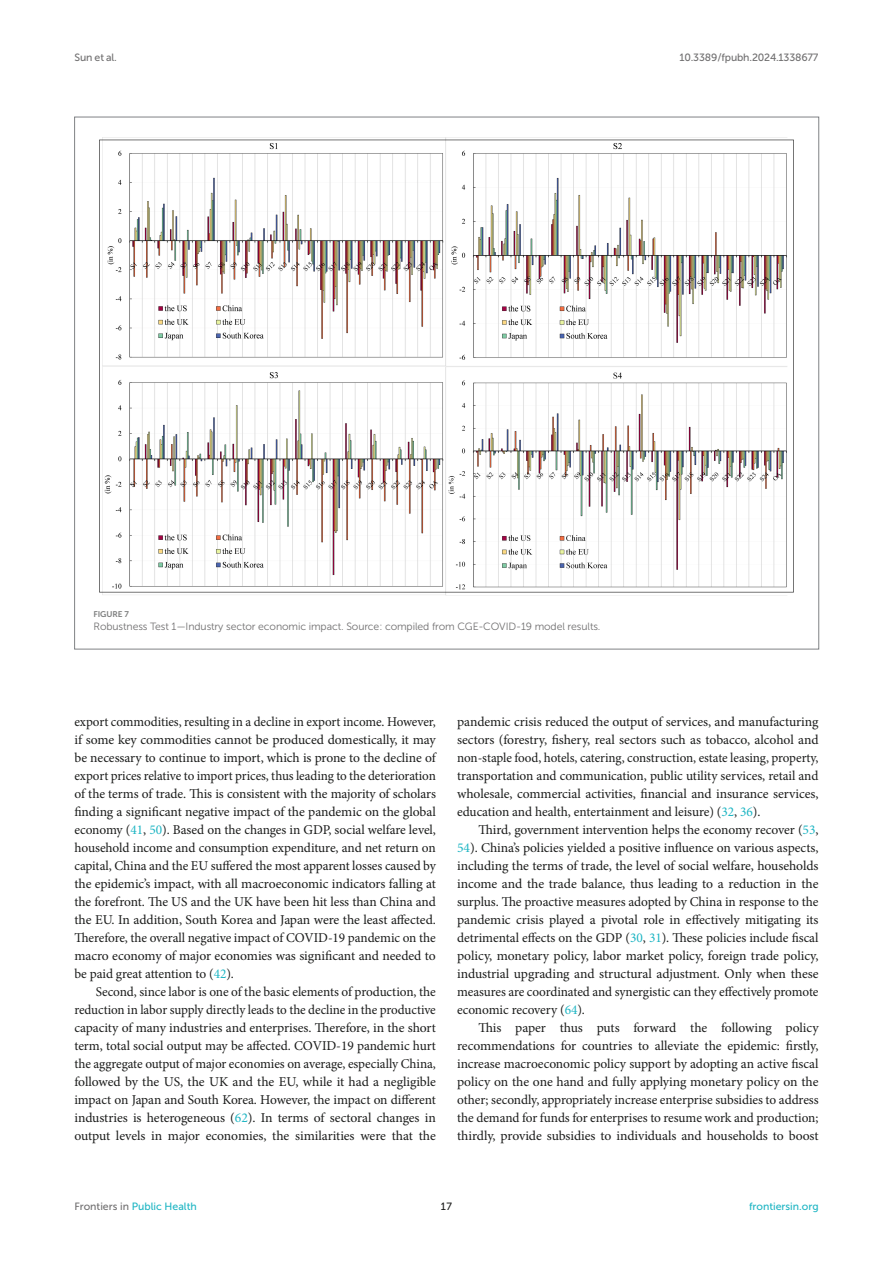
<style>
.page{position:relative;width:893px;height:1263px;background:#fff}
.page>*{position:absolute;margin:0;border:0;box-sizing:border-box;transform-origin:0 0}
.TEXT{font:13.5px/18px "Minion Pro";letter-spacing:-.005em;color:#1b1c1b;text-align:justify}
.FIG_LEG{font:10.5px "Museo Sans 300";letter-spacing:-.01em;color:#706f70}
.t1{font:10.5px "Museo Sans 500";color:#1db5c3}
.t2{font:10.5px "Museo Sans 500";letter-spacing:-.015em;color:#706f70}
.t3{font:10.5px "Museo Sans 500";color:#1b1c1b}
.FIG_HD{font:8.25px "Museo Sans 700";letter-spacing:-.01em;color:#7e7f7f}
.s1{color:#1db5c3}
.s2{color:#706f70}
</style>
<div class="page">
<img style="left:99px;top:137px;width:695px;height:459px">
<p class="t2" style="left:74px;top:51px;width:44px">Sun et al.</p>
<p class="t2" style="left:679px;top:51px;width:141px">10.3389/fpubh.2024.1338677</p>
<p class="FIG_HD" style="left:94px;top:609px;width:37px">FIGURE 7</p>
<p class="FIG_LEG" style="left:94px;top:621px;width:508px">Robustness Test 1—Industry sector economic impact. Source: compiled from CGE-COVID-19 model results.</p>
<p class="TEXT" style="left:74px;top:713px;width:363px">export commodities, resulting in a decline in export income. However, if some key commodities cannot be produced domestically, it may be necessary to continue to import, which is prone to the decline of export prices relative to import prices, thus leading to the deterioration of the terms of trade. This is consistent with the majority of scholars finding a significant negative impact of the pandemic on the global economy (<span class="s1">41</span>, <span class="s1">50</span>). Based on the changes in GDP, social welfare level, household income and consumption expenditure, and net return on capital, China and the EU suffered the most apparent losses caused by the epidemic’s impact, with all macroeconomic indicators falling at the forefront. The US and the UK have been hit less than China and the EU. In addition, South Korea and Japan were the least affected.<br>Therefore, the overall negative impact of COVID-19 pandemic on the macro economy of major economies was significant and needed to be paid great attention to (<span class="s1">42</span>).</p>
<p class="TEXT" style="left:74px;top:983px;width:363px;text-indent:21px">Second, since labor is one of the basic elements of production, the reduction in labor supply directly leads to the decline in the productive capacity of many industries and enterprises. Therefore, in the short term, total social output may be affected. COVID-19 pandemic hurt the aggregate output of major economies on average, especially China, followed by the US, the UK and the EU, while it had a negligible impact on Japan and South Korea. However, the impact on different industries is heterogeneous (<span class="s1">62</span>). In terms of sectoral changes in output levels in major economies, the similarities were that the</p>
<p class="TEXT" style="left:457px;top:713px;width:363px">pandemic crisis reduced the output of services, and manufacturing sectors (forestry, fishery, real sectors such as tobacco, alcohol and non-staple food, hotels, catering, construction, estate leasing, property, transportation and communication, public utility services, retail and wholesale, commercial activities, financial and insurance services, education and health, entertainment and leisure) (<span class="s1">32</span>, <span class="s1">36</span>).</p>
<p class="TEXT" style="left:457px;top:821px;width:363px;text-indent:21px">Third, government intervention helps the economy recover (<span class="s1">53</span>, <span class="s1">54</span>). China’s policies yielded a positive influence on various aspects, including the terms of trade, the level of social welfare, households income and the trade balance, thus leading to a reduction in the surplus. The proactive measures adopted by China in response to the pandemic crisis played a pivotal role in effectively mitigating its detrimental effects on the GDP (<span class="s1">30</span>, <span class="s1">31</span>). These policies include fiscal policy, monetary policy, labor market policy, foreign trade policy, industrial upgrading and structural adjustment. Only when these measures are coordinated and synergistic can they effectively promote economic recovery (<span class="s1">64</span>).</p>
<p class="TEXT" style="left:457px;top:1019px;width:363px;text-indent:21px">This paper thus puts forward the following policy recommendations for countries to alleviate the epidemic: firstly, increase macroeconomic policy support by adopting an active fiscal policy on the one hand and fully applying monetary policy on the other; secondly, appropriately increase enterprise subsidies to address the demand for funds for enterprises to resume work and production; thirdly, provide subsidies to individuals and households to boost</p>
<p class="t1" style="left:74px;top:1200px;width:124px"><span class="s2">Frontiers in</span> Public Health</p>
<p class="t3" style="left:441px;top:1200px;width:13px">17</p>
<p class="t1" style="left:749px;top:1200px;width:71px">frontiersin.org</p>
</div>
